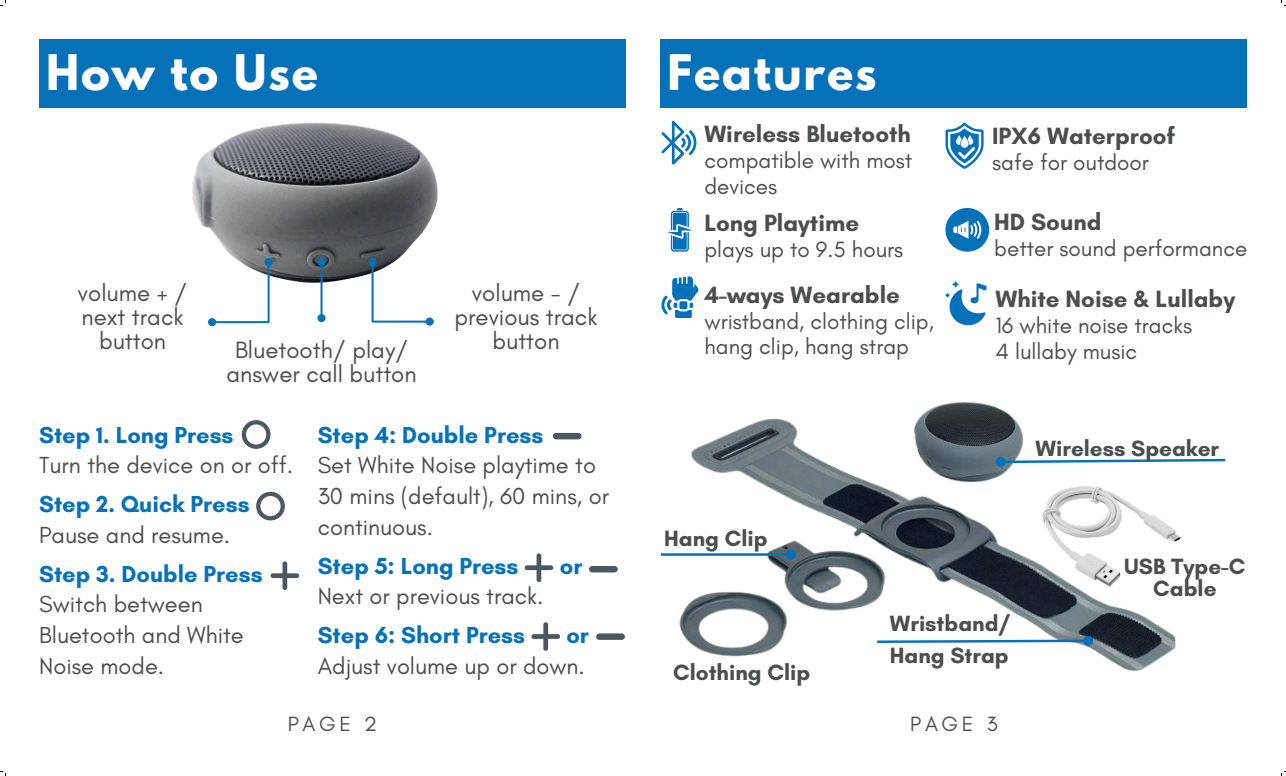
<style>
.page{position:relative;width:1286px;height:776px;background:#fff}
.page>*{position:absolute;margin:0;border:0;box-sizing:border-box;transform-origin:0 0}
.t1{font:700 43.44px "League Spartan";letter-spacing:.045em;color:#fff}
.t2{font:700 24px "Glacial Indifference";color:#4b4e4e}
.t3{font:24px/23.8px "Glacial Indifference";color:#4b4e4e;text-align:center}
.t4{font:23.61px/30.7px "Glacial Indifference";color:#4b4e4e}
.t5{font:700 23.61px "Glacial Indifference";color:#0471b8}
.t6{font:22.5px/25.6px "Glacial Indifference";color:#4b4e4e}
.t7{font:700 22.5px/31px "Glacial Indifference";color:#4b4e4e}
.t8{font:21px "Glacial Indifference";letter-spacing:.175em;color:#4b4e4e}
</style>
<div class="page">
<img style="left:679px;top:418px;width:502px;height:253px">
<img style="left:907px;top:402px;width:128px;height:89px">
<svg style="left:1002px;top:457px;width:224px;height:7px"></svg>
<div style="left:997px;top:458px;width:7px;height:7px;background:#0471b8;border-radius:50%"></div>
<div style="left:995px;top:457px;width:10px;height:10px;border:2px solid #0471b8;border-radius:50%"></div>
<svg style="left:874px;top:638px;width:210px;height:6px"></svg>
<div style="left:1084px;top:637px;width:8px;height:7px;background:#0471b8;border-radius:50%"></div>
<div style="left:1083px;top:636px;width:10px;height:9px;border:2px solid #0471b8;border-radius:50%"></div>
<hr style="left:661px;top:553px;width:126px;height:3px;background:#0471b8">
<div style="left:787px;top:551px;width:8px;height:7px;background:#0471b8;border-radius:50%"></div>
<div style="left:786px;top:549px;width:10px;height:10px;border:2px solid #0471b8;border-radius:50%"></div>
<img style="left:1043px;top:486px;width:137px;height:101px">
<div style="left:589px;top:566px;width:29px;height:6px;background:#4d575f;border-radius:3px"></div>
<svg style="left:525px;top:553px;width:28px;height:29px"></svg>
<div style="left:553px;top:433px;width:28px;height:6px;background:#4d575f;border-radius:3px"></div>
<svg style="left:531px;top:622px;width:29px;height:29px"></svg>
<div style="left:596px;top:633px;width:29px;height:7px;background:#4d575f;border-radius:3px"></div>
<svg style="left:242px;top:420px;width:28px;height:29px"></svg>
<svg style="left:256px;top:492px;width:29px;height:28px"></svg>
<svg style="left:271px;top:561px;width:28px;height:29px"></svg>
<svg style="left:661px;top:121px;width:35px;height:43px"></svg>
<svg style="left:945px;top:123px;width:38px;height:46px"></svg>
<svg style="left:667px;top:208px;width:26px;height:44px"></svg>
<svg style="left:945px;top:281px;width:41px;height:44px"></svg>
<svg style="left:945px;top:208px;width:44px;height:44px"></svg>
<svg style="left:661px;top:276px;width:37px;height:42px"></svg>
<img style="left:192px;top:122px;width:246px;height:167px">
<hr style="left:268px;top:266px;width:2px;height:56px;background:#0471b8">
<div style="left:264px;top:258px;width:9px;height:8px;border:2px solid #0471b8;border-radius:50%"></div>
<hr style="left:320px;top:266px;width:2px;height:48px;background:#0471b8">
<div style="left:317px;top:258px;width:8px;height:8px;border:2px solid #0471b8;border-radius:50%"></div>
<div style="left:317px;top:314px;width:8px;height:8px;border:2px solid #0471b8;border-radius:50%"></div>
<hr style="left:371px;top:266px;width:3px;height:56px;background:#0471b8">
<div style="left:369px;top:259px;width:7px;height:6px;background:#0471b8;border-radius:50%"></div>
<div style="left:368px;top:258px;width:9px;height:8px;border:2px solid #0471b8;border-radius:50%"></div>
<hr style="left:216px;top:321px;width:53px;height:2px;background:#0471b8">
<div style="left:208px;top:318px;width:8px;height:8px;border:2px solid #0471b8;border-radius:50%"></div>
<hr style="left:372px;top:320px;width:54px;height:2px;background:#0471b8">
<div style="left:426px;top:318px;width:7px;height:7px;background:#0471b8;border-radius:50%"></div>
<div style="left:425px;top:317px;width:9px;height:9px;border:2px solid #0471b8;border-radius:50%"></div>
<div style="left:39px;top:39px;width:586px;height:69px;background:#0471b8"></div>
<div style="left:660px;top:39px;width:587px;height:69px;background:#0471b8"></div>
<h1 class="t1" style="left:46px;top:39px;width:273px">How to Use</h1>
<h1 class="t1" style="left:667px;top:39px;width:211px">Features</h1>
<p class="t2" style="left:704px;top:119px;width:208px">Wireless Bluetooth</p>
<p class="t6" style="left:704px;top:148px;width:209px">compatible with most devices</p>
<p class="t3" style="left:78px;top:281px;width:111px">volume + / next track button</p>
<p class="t3" style="left:454px;top:281px;width:145px">volume - / previous track button</p>
<p class="t3" style="left:226px;top:338px;width:192px">Bluetooth/ play/ answer call button</p>
<p class="t2" style="left:704px;top:208px;width:156px">Long Playtime</p>
<p class="t6" style="left:704px;top:237px;width:200px">plays up to 9.5 hours</p>
<p class="t2" style="left:704px;top:279px;width:197px">4-ways Wearable</p>
<p class="t6" style="left:704px;top:309px;width:231px">wristband, clothing clip, hang clip, hang strap</p>
<p class="t2" style="left:992px;top:121px;width:185px">IPX6 Waterproof</p>
<p class="t6" style="left:992px;top:150px;width:158px">safe for outdoor</p>
<p class="t2" style="left:994px;top:207px;width:109px">HD Sound</p>
<p class="t6" style="left:994px;top:236px;width:255px">better sound performance</p>
<p class="t2" style="left:995px;top:284px;width:241px">White Noise &amp; Lullaby</p>
<p class="t6" style="left:995px;top:313px;width:198px">16 white noise tracks<br>4 lullaby music</p>
<p class="t5" style="left:39px;top:420px;width:196px">Step 1. Long Press</p>
<p class="t4" style="left:39px;top:450px;width:256px">Turn the device on or off.</p>
<p class="t5" style="left:39px;top:489px;width:212px">Step 2. Quick Press</p>
<p class="t4" style="left:39px;top:520px;width:192px">Pause and resume.</p>
<p class="t5" style="left:39px;top:559px;width:225px">Step 3. Double Press</p>
<p class="t4" style="left:39px;top:589px;width:206px">Switch between<br>Bluetooth and White<br>Noise mode.</p>
<p class="t5" style="left:318px;top:420px;width:227px">Step 4: Double Press</p>
<p class="t4" style="left:318px;top:450px;width:293px">Set White Noise playtime to<br>30 mins (default), 60 mins, or continuous.</p>
<p class="t5" style="left:318px;top:551px;width:202px">Step 5: Long Press</p>
<p class="t5" style="left:560px;top:551px;width:24px">or</p>
<p class="t4" style="left:318px;top:581px;width:227px">Next or previous track.</p>
<p class="t5" style="left:318px;top:620px;width:209px">Step 6: Short Press</p>
<p class="t5" style="left:566px;top:620px;width:24px">or</p>
<p class="t4" style="left:318px;top:651px;width:269px">Adjust volume up or down.</p>
<p class="t8" style="left:288px;top:712px;width:91px">PAGE 2</p>
<p class="t7" style="left:664px;top:522px;width:105px">Hang Clip</p>
<p class="t7" style="left:673px;top:656px;width:139px">Clothing Clip</p>
<p class="t7" style="left:1035px;top:432px;width:185px">Wireless Speaker</p>
<p class="t7" style="left:890px;top:608px;width:122px">Wristband/<br>Hang Strap</p>
<p class="t8" style="left:910px;top:712px;width:89px">PAGE 3</p>
<p class="t7" style="left:1124px;top:555px;width:123px;line-height:22.3px;text-align:center">USB Type-C<br>Cable</p>
</div>
